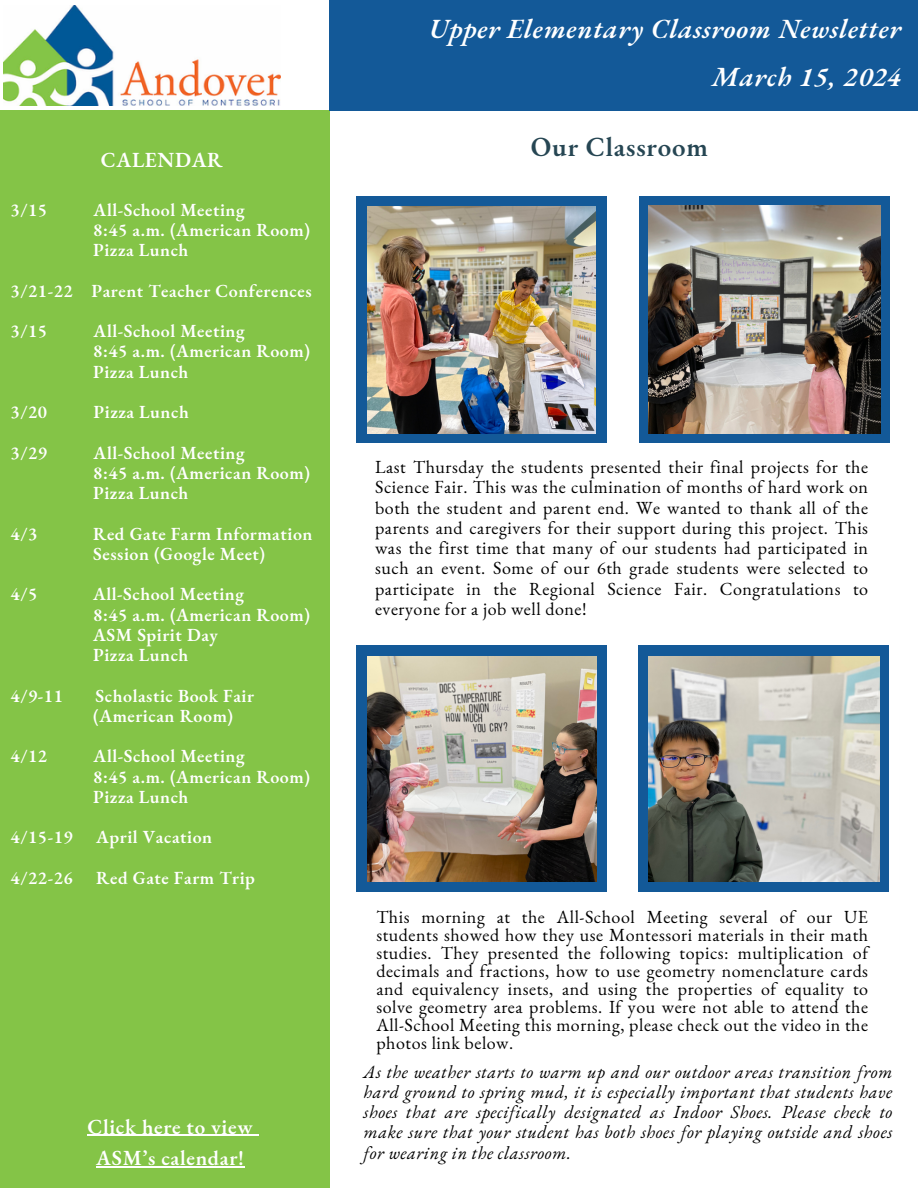
<style>
.page{position:relative;width:918px;height:1188px;background:#fff}
.page>*{position:absolute;margin:0;border:0;box-sizing:border-box;transform-origin:0 0}
.t1{font:italic 600 27px/48.3px "EB Garamond";letter-spacing:.03em;color:#fff;text-align:right}
.t2{font:600 27px "EB Garamond";letter-spacing:.03em;color:#264653}
.t3{font:600 21px/31.5px "EB Garamond";letter-spacing:.03em;color:#fff;text-align:center}
.t4{font:18px/20.2px "EB Garamond";letter-spacing:.03em;color:#000;text-align:justify}
.t5{font:600 18px/20.2px "EB Garamond";letter-spacing:.03em;color:#fff}
.t6{font:italic 18px/20.2px "EB Garamond";letter-spacing:.03em;color:#000;text-align:justify}
</style>
<div class="page">
<div style="left:0;top:111px;width:330px;height:1077px;background:#84c447"></div>
<img style="left:4px;top:6px;width:277px;height:100px">
<div style="left:330px;top:0;width:588px;height:111px;background:#135998"></div>
<div style="left:356px;top:196px;width:251px;height:246px;background:#135998"></div>
<div style="left:639px;top:196px;width:251px;height:246px;background:#135998"></div>
<img style="left:649px;top:205px;width:232px;height:228px">
<img style="left:368px;top:206px;width:227px;height:228px">
<div style="left:356px;top:646px;width:251px;height:246px;background:#135998"></div>
<div style="left:639px;top:646px;width:250px;height:246px;background:#135998"></div>
<img style="left:368px;top:657px;width:228px;height:225px">
<img style="left:649px;top:657px;width:230px;height:225px">
<hr style="left:88px;top:1135px;width:165px;height:1px;background:#fff">
<hr style="left:96px;top:1166px;width:149px;height:2px;background:#fff">
<h1 class="t3" style="left:101px;top:144px;width:123px">CALENDAR</h1>
<h4 class="t5" style="left:11px;top:199px;width:38px">3/15</h4>
<h4 class="t5" style="left:93px;top:199px;width:218px">All-School Meeting<br>8:45 a.m. (American Room)</h4>
<h4 class="t5" style="left:93px;top:240px;width:97px">Pizza Lunch</h4>
<h4 class="t5" style="left:11px;top:280px;width:302px">3/21-22 Parent Teacher Conferences</h4>
<h4 class="t5" style="left:11px;top:321px;width:38px">3/15</h4>
<h4 class="t5" style="left:93px;top:321px;width:218px">All-School Meeting<br>8:45 a.m. (American Room)<br>Pizza Lunch</h4>
<h4 class="t5" style="left:11px;top:402px;width:38px">3/20</h4>
<h4 class="t5" style="left:94px;top:402px;width:97px">Pizza Lunch</h4>
<h4 class="t5" style="left:11px;top:442px;width:38px">3/29</h4>
<h4 class="t5" style="left:93px;top:442px;width:218px">All-School Meeting<br>8:45 a.m. (American Room)</h4>
<h4 class="t5" style="left:93px;top:483px;width:97px">Pizza Lunch</h4>
<h4 class="t5" style="left:11px;top:523px;width:28px">4/3</h4>
<h4 class="t5" style="left:93px;top:523px;width:221px">Red Gate Farm Information</h4>
<h4 class="t5" style="left:93px;top:543px;width:173px">Session (Google Meet)</h4>
<h4 class="t5" style="left:11px;top:584px;width:28px">4/5</h4>
<h4 class="t5" style="left:93px;top:584px;width:218px">All-School Meeting<br>8:45 a.m. (American Room)</h4>
<h4 class="t5" style="left:93px;top:624px;width:126px">ASM Spirit Day<br>Pizza Lunch</h4>
<h4 class="t5" style="left:11px;top:685px;width:54px">4/9-11</h4>
<h4 class="t5" style="left:96px;top:685px;width:160px">Scholastic Book Fair</h4>
<p class="t5" style="left:93px;top:705px;width:141px">(American Room)</p>
<p class="t5" style="left:11px;top:746px;width:38px">4/12</p>
<p class="t5" style="left:94px;top:746px;width:153px">All-School Meeting</p>
<h3 class="t5" style="left:93px;top:766px;width:218px">8:45 a.m. (American Room)<br>Pizza Lunch</h3>
<h3 class="t5" style="left:11px;top:827px;width:64px">4/15-19</h3>
<h3 class="t5" style="left:96px;top:827px;width:118px">April Vacation</h3>
<h3 class="t5" style="left:11px;top:867px;width:64px">4/22-26</h3>
<h1 class="t5" style="left:96px;top:867px;width:160px">Red Gate Farm Trip</h1>
<h4 class="t3" style="left:88px;top:1111px;width:167px">Click here to view<br>ASM’s calendar!</h4>
<h4 class="t1" style="left:429px;top:4px;width:474px">Upper Elementary Classroom Newsletter<br>March 15, 2024</h4>
<h2 class="t2" style="left:531px;top:129px;width:179px">Our Classroom</h2>
<p class="t4" style="left:375px;top:457px;width:495px">Last Thursday the students presented their final projects for the Science Fair. This was the culmination of months of hard work on both the student and parent end. We wanted to thank all of the parents and caregivers for their support during this project. This was the first time that many of our students had participated in such an event. Some of our 6th grade students were selected to participate in the Regional Science Fair. Congratulations to everyone for a job well done!</p>
<p class="t4" style="left:376px;top:908px;width:493px;line-height:18px">This morning at the All-School Meeting several of our UE students showed how they use Montessori materials in their math studies. They presented the following topics: multiplication of decimals and fractions, how to use geometry nomenclature cards and equivalency insets, and using the properties of equality to solve geometry area problems. If you were not able to attend the All-School Meeting this morning, please check out the video in the photos link below.</p>
<p class="t6" style="left:364px;top:1061px;width:530px">As the weather starts to warm up and our outdoor areas transition from hard ground to spring mud, it is especially important that students have shoes that are specifically designated as Indoor Shoes. Please check to make sure that your student has both shoes for playing outside and shoes for wearing in the classroom.</p>
</div>
